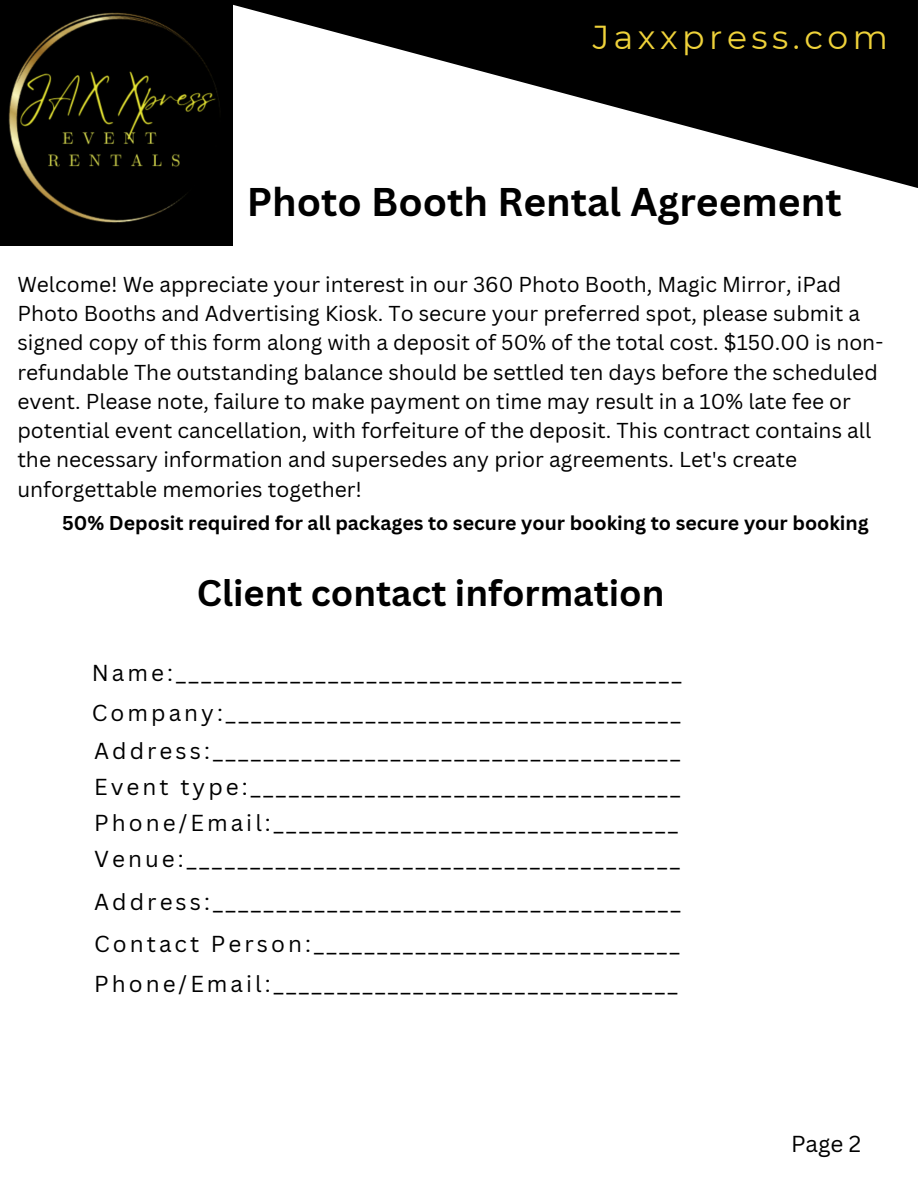
<style>
.page{position:relative;width:918px;height:1188px;background:#fff}
.page>*{position:absolute;margin:0;border:0;box-sizing:border-box;transform-origin:0 0}
.t1{font:700 39px "Canva Sans";color:#000}
.t2{font:700 36px "Canva Sans";color:#000}
.t3{font:33.15px "Montserrat";letter-spacing:.135em;color:#efd23a}
.t4{font:22.5px "Canva Sans";letter-spacing:.135em;color:#000}
.t5{font:21px/29.2px "Canva Sans";color:#000}
.t6{font:700 19.5px "Canva Sans";color:#000}
</style>
<div class="page">
<svg style="left:233px;top:0;width:685px;height:188px;fill:#000"></svg>
<img style="left:0;top:0;width:233px;height:245px">
<p class="t3" style="left:593px;top:17px;width:297px">Jaxxpress.com</p>
<p class="t1" style="left:247px;top:174px;width:596px">Photo Booth Rental Agreement</p>
<p class="t5" style="left:17px;top:269px;width:867px">Welcome! We appreciate your interest in our 360 Photo Booth, Magic Mirror, iPad Photo Booths and Advertising Kiosk. To secure your preferred spot, please submit a signed copy of this form along with a deposit of 50% of the total cost. $150.00 is non&shy;refundable The outstanding balance should be settled ten days before the scheduled event. Please note, failure to make payment on time may result in a 10% late fee or potential event cancellation, with forfeiture of the deposit. This contract contains all the necessary information and supersedes any prior agreements. Let's create unforgettable memories together!</p>
<p class="t6" style="left:62px;top:509px;width:808px">50% Deposit required for all packages to secure your booking to secure your booking</p>
<p class="t2" style="left:197px;top:568px;width:469px">Client contact information</p>
<p class="t4" style="left:92px;top:657px;width:591px">Name:________________________________________</p>
<p class="t4" style="left:92px;top:697px;width:590px">Company:____________________________________</p>
<p class="t4" style="left:94px;top:735px;width:588px">Address:_____________________________________</p>
<p class="t4" style="left:94px;top:771px;width:588px">Event type:__________________________________</p>
<p class="t4" style="left:94px;top:807px;width:585px">Phone/Email:________________________________</p>
<p class="t4" style="left:94px;top:843px;width:587px">Venue:_______________________________________</p>
<p class="t4" style="left:94px;top:886px;width:588px">Address:_____________________________________</p>
<p class="t4" style="left:94px;top:928px;width:587px">Contact Person:_____________________________</p>
<p class="t4" style="left:94px;top:968px;width:585px">Phone/Email:________________________________</p>
<p class="t4" style="left:791px;top:1128px;width:72px">Page 2</p>
</div>
